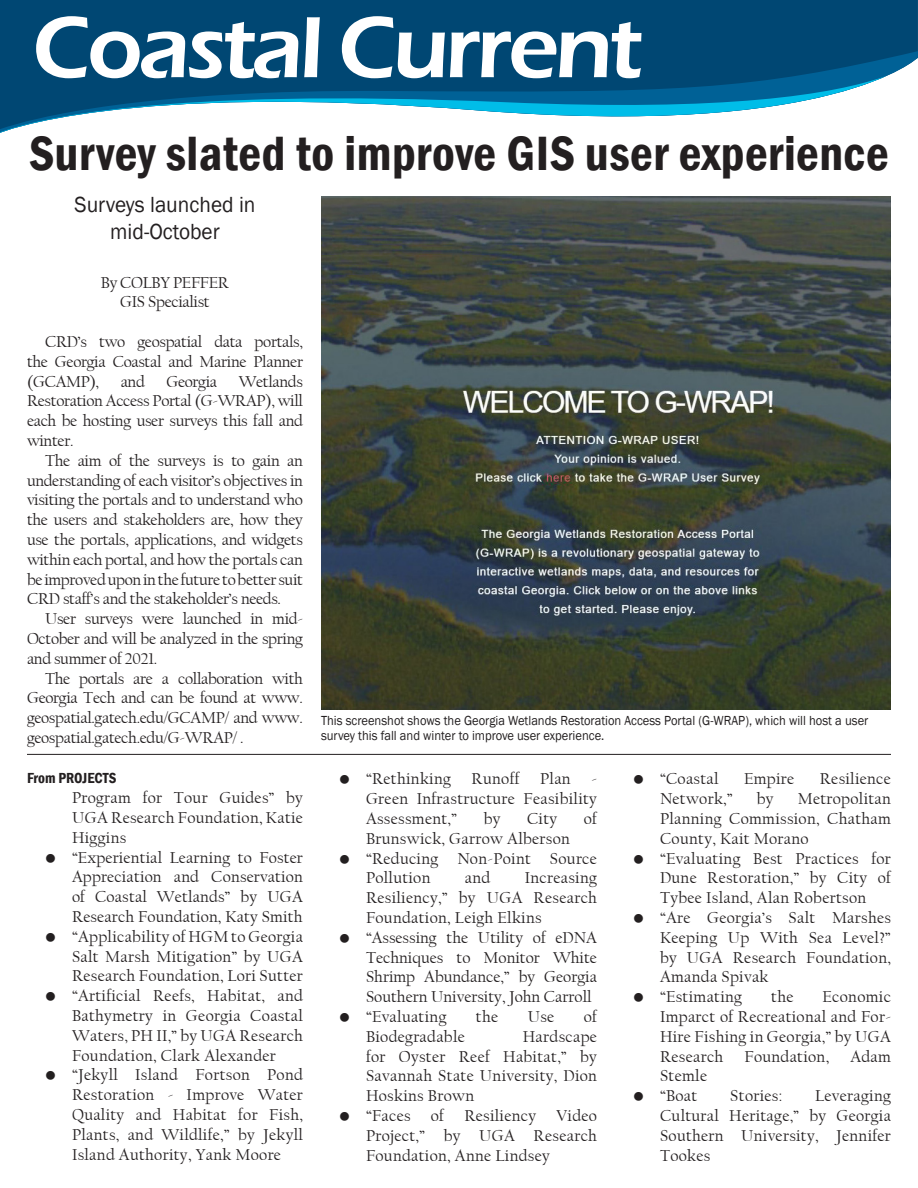
<style>
.page{position:relative;width:918px;height:1188px;background:#fff}
.page>*{position:absolute;margin:0;border:0;box-sizing:border-box;transform-origin:0 0}
.t1{font:600 90px "Eras ITC";letter-spacing:-.04em;color:#fff}
.t2{font:600 condensed 49.5px "Franklin Gothic";letter-spacing:.01em;color:#231f20}
.t3{font:22.5px "Franklin Gothic";color:#231f20;scale:.95 1}
.t4{font:16.5px/19.8px "Californian FB";letter-spacing:.02em;color:#231f20;text-align:justify}
.t5{font:16.5px "Californian FB";letter-spacing:-.02em;color:#231f20}
.t6{font:600 condensed 15px "Franklin Gothic";color:#231f20}
.t7{font:13.5px/15px "Franklin Gothic";color:#231f20;scale:.93 1}
</style>
<div class="page">
<hr style="left:27px;top:754px;width:864px;height:1px;background:#231f20">
<div style="left:0;top:0;width:918px;height:51px;background:#004773"></div>
<div style="left:0;top:51px;width:918px;height:25px;background:#004773"></div>
<svg style="left:0;top:76px;width:886px;height:57px"></svg>
<img style="left:321px;top:196px;width:570px;height:513px">
<p class="t1" style="left:32px;top:-4px;width:612px">Coastal Current</p>
<p class="t2" style="left:29px;top:121px;width:861px">Survey slated to improve GIS user experience</p>
<p class="t3" style="left:75px;top:190px;width:192px">Surveys launched in</p>
<p class="t3" style="left:110px;top:217px;width:117px">mid-October</p>
<p class="t5" style="left:101px;top:273px;width:130px">By COLBY PEFFER</p>
<p class="t5" style="left:120px;top:293px;width:91px">GIS Specialist</p>
<p class="t4" style="left:27px;top:332px;width:278px;text-indent:18px">CRD’s two geospatial data portals, the Georgia Coastal and Marine Planner (GCAMP),</p>
<p class="t4" style="left:27px;top:371px;width:278px;text-indent:212px">Wetlands Restoration Access Portal (G-WRAP), will each be hosting user surveys this fall and winter.</p>
<p class="t4" style="left:27px;top:451px;width:278px;text-indent:18px">The aim of the surveys is to gain an understanding of each visitor’s objectives in visiting the portals and to understand who the users and stakeholders are, how they use the portals, applications, and widgets within each portal, and how the portals can be improved upon in the future to better suit CRD staff’s and the stakeholder’s needs.</p>
<p class="t4" style="left:27px;top:609px;width:278px;text-indent:18px">User surveys were launched in mid-October and will be analyzed in the spring and summer of 2021.</p>
<p class="t4" style="left:27px;top:668px;width:278px;text-indent:18px">The portals are a collaboration with Georgia Tech and can be found at www. geospatial.gatech.edu/GCAMP/ and www. geospatial.gatech.edu/G-WRAP/ .</p>
<p class="t4" style="left:121px;top:371px;width:26px">and</p>
<p class="t5" style="left:166px;top:372px;width:52px">Georgia</p>
<p class="t6" style="left:27px;top:768px;width:91px">From PROJECTS</p>
<p class="t4" style="left:72px;top:788px;width:233px">Program for Tour Guides” by UGA Research Foundation, Katie Higgins</p>
<p class="t4" style="left:72px;top:848px;width:232px;text-indent:-27px">• “Experiential Learning to Foster Appreciation and Conservation of Coastal Wetlands” by UGA Research Foundation, Katy Smith</p>
<p class="t4" style="left:72px;top:927px;width:233px;text-indent:-27px">• “Applicability of HGM to Georgia Salt Marsh Mitigation” by UGA Research Foundation, Lori Sutter</p>
<p class="t4" style="left:72px;top:986px;width:233px;text-indent:-27px">• “Artificial Reefs, Habitat, and Bathymetry in Georgia Coastal Waters, PH II,” by UGA Research Foundation, Clark Alexander</p>
<p class="t4" style="left:72px;top:1065px;width:233px;text-indent:-27px">• “Jekyll Island Fortson Pond Restoration - Improve Water Quality and Habitat for Fish, Plants, and Wildlife,” by Jekyll Island Authority, Yank Moore</p>
<p class="t7" style="left:321px;top:713px;width:590px">This screenshot shows the Georgia Wetlands Restoration Access Portal (G-WRAP), which will host a user survey this fall and winter to improve user experience.</p>
<p class="t4" style="left:339px;top:769px;width:113px">• “Rethinking</p>
<p class="t4" style="left:472px;top:769px;width:49px">Runoff</p>
<p class="t4" style="left:540px;top:769px;width:32px">Plan</p>
<p class="t4" style="left:366px;top:769px;width:233px;text-indent:225px">- Green Infrastructure Feasibility Assessment,”</p>
<p class="t4" style="left:484px;top:809px;width:18px">by</p>
<p class="t4" style="left:527px;top:809px;width:32px">City</p>
<p class="t4" style="left:584px;top:809px;width:15px">of</p>
<p class="t4" style="left:366px;top:829px;width:205px">Brunswick, Garrow Alberson</p>
<p class="t4" style="left:366px;top:849px;width:232px;text-indent:-27px">• “Reducing Non-Point Source<br>Pollution</p>
<p class="t4" style="left:465px;top:868px;width:27px">and</p>
<p class="t4" style="left:366px;top:868px;width:232px;text-indent:159px">Increasing Resiliency,” by UGA Research Foundation, Leigh Elkins</p>
<p class="t4" style="left:366px;top:928px;width:232px;text-indent:-27px">• “Assessing the Utility of eDNA Techniques to Monitor White Shrimp Abundance,” by Georgia Southern University, John Carroll</p>
<p class="t4" style="left:339px;top:1007px;width:109px">• “Evaluating</p>
<p class="t4" style="left:476px;top:1007px;width:24px">the</p>
<p class="t4" style="left:528px;top:1007px;width:28px">Use</p>
<p class="t4" style="left:584px;top:1007px;width:15px">of</p>
<p class="t4" style="left:366px;top:1027px;width:100px">Biodegradable</p>
<p class="t4" style="left:366px;top:1027px;width:233px;text-indent:157px">Hardscape for Oyster Reef Habitat,” by Savannah State University, Dion Hoskins Brown</p>
<p class="t4" style="left:366px;top:1106px;width:233px;text-indent:-27px">• “Faces of Resiliency Video Project,” by UGA Research Foundation, Anne Lindsey</p>
<p class="t4" style="left:633px;top:769px;width:87px">• “Coastal</p>
<p class="t4" style="left:744px;top:769px;width:52px">Empire</p>
<p class="t4" style="left:820px;top:769px;width:73px">Resilience</p>
<p class="t4" style="left:660px;top:789px;width:74px">Network,”</p>
<p class="t4" style="left:757px;top:789px;width:18px">by</p>
<p class="t4" style="left:660px;top:789px;width:232px;text-indent:138px">Metropolitan Planning Commission, Chatham County, Kait Morano</p>
<p class="t4" style="left:660px;top:849px;width:232px;text-indent:-27px">• “Evaluating Best Practices for Dune Restoration,” by City of Tybee Island, Alan Robertson</p>
<p class="t4" style="left:660px;top:908px;width:233px;text-indent:-27px">• “Are Georgia’s Salt Marshes Keeping Up With Sea Level?” by UGA Research Foundation, Amanda Spivak</p>
<p class="t4" style="left:633px;top:987px;width:111px">• “Estimating</p>
<p class="t4" style="left:771px;top:987px;width:24px">the</p>
<p class="t4" style="left:660px;top:987px;width:233px;text-indent:163px">Economic Imparct of Recreational and For-Hire Fishing in Georgia,” by UGA Research</p>
<p class="t4" style="left:744px;top:1047px;width:86px">Foundation,</p>
<p class="t4" style="left:850px;top:1047px;width:42px">Adam</p>
<p class="t4" style="left:660px;top:1066px;width:49px">Stemle</p>
<p class="t4" style="left:633px;top:1086px;width:66px">• “Boat</p>
<p class="t4" style="left:730px;top:1086px;width:54px">Stories:</p>
<p class="t4" style="left:660px;top:1086px;width:233px;text-indent:155px">Leveraging Cultural Heritage,” by Georgia Southern University, Jennifer Tookes</p>
</div>
